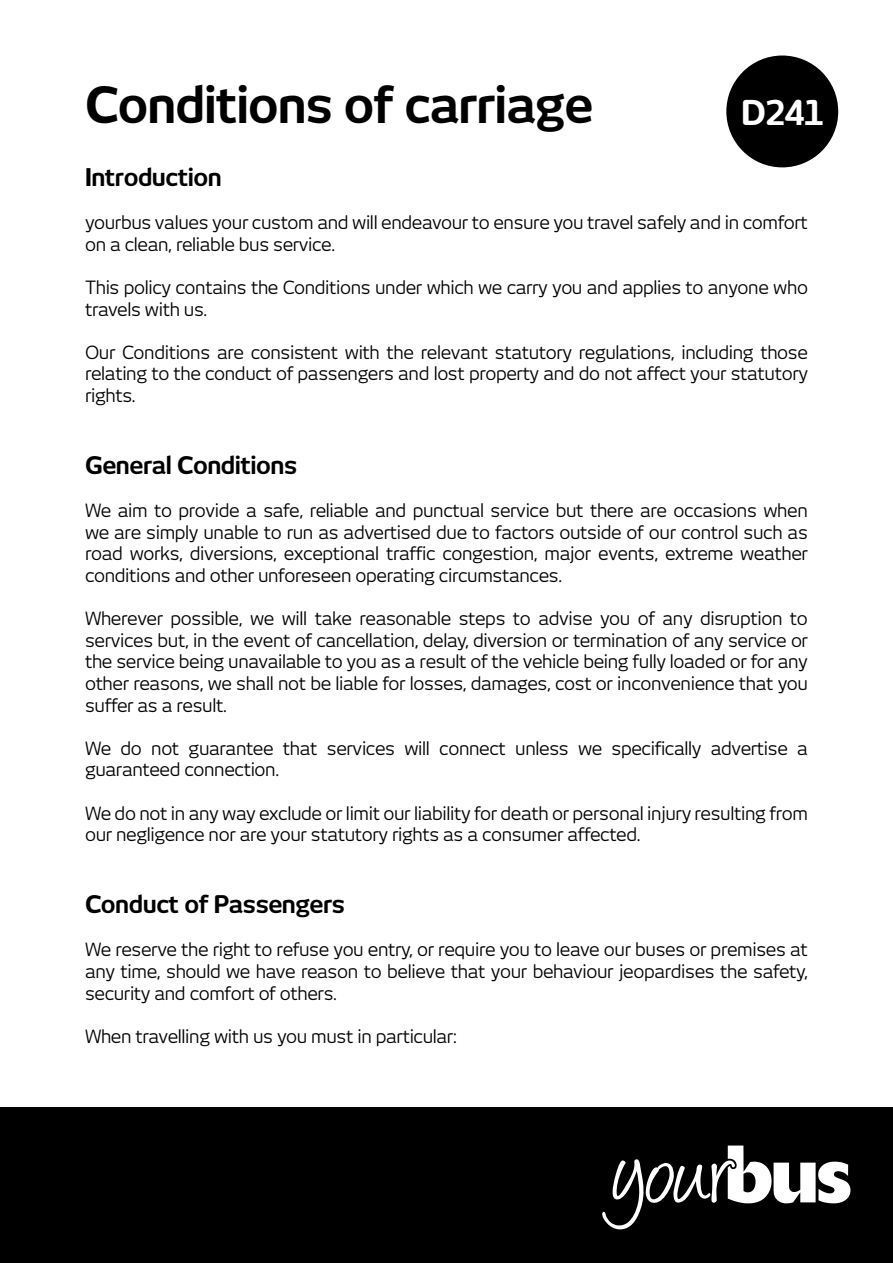
<style>
.page{position:relative;width:893px;height:1263px;background:#fff}
.page>*{position:absolute;margin:0;border:0;box-sizing:border-box;transform-origin:0 0}
.t1{font:700 49.5px "New June";letter-spacing:-.02em;color:#000}
.t2{font:700 33.75px "New June";color:#fff}
.t3{font:700 24px "New June";letter-spacing:-.02em;color:#000}
.t4{font:18px/21.6px "New June";letter-spacing:-.02em;color:#000}
</style>
<div class="page">
<div style="left:0;top:1108px;width:893px;height:155px;background:#000"></div>
<svg style="left:602px;top:1145px;width:248px;height:84px"></svg>
<div style="left:726px;top:56px;width:112px;height:111px;background:#000;border-radius:50%"></div>
<h1 class="t1" style="left:85px;top:76px;width:510px">Conditions of carriage</h1>
<h3 class="t3" style="left:85px;top:163px;width:138px">Introduction</h3>
<p class="t4" style="left:85px;top:212px;width:724px">yourbus values your custom and will endeavour to ensure you travel safely and in comfort on a clean, reliable bus service.</p>
<p class="t4" style="left:85px;top:276px;width:724px">This policy contains the Conditions under which we carry you and applies to anyone who travels with us.</p>
<p class="t4" style="left:85px;top:341px;width:724px;text-align:justify">Our Conditions are consistent with the relevant statutory regulations, including those relating to the conduct of passengers and lost property and do not affect your statutory rights.</p>
<h2 class="t2" style="left:741px;top:92px;width:84px">D241</h2>
<h3 class="t3" style="left:85px;top:451px;width:214px">General Conditions</h3>
<p class="t4" style="left:85px;top:500px;width:724px;text-align:justify">We aim to provide a safe, reliable and punctual service but there are occasions when we are simply unable to run as advertised due to factors outside of our control such as road works, diversions, exceptional traffic congestion, major events, extreme weather conditions and other unforeseen operating circumstances.</p>
<p class="t4" style="left:85px;top:608px;width:724px;text-align:justify">Wherever possible, we will take reasonable steps to advise you of any disruption to services but, in the event of cancellation, delay, diversion or termination of any service or the service being unavailable to you as a result of the vehicle being fully loaded or for any other reasons, we shall not be liable for losses, damages, cost or inconvenience that you suffer as a result.</p>
<p class="t4" style="left:85px;top:737px;width:724px">We do not guarantee that services will connect unless we specifically advertise a guaranteed connection.</p>
<p class="t4" style="left:85px;top:802px;width:724px">We do not in any way exclude or limit our liability for death or personal injury resulting from our negligence nor are your statutory rights as a consumer affected.</p>
<h3 class="t3" style="left:85px;top:890px;width:262px">Conduct of Passengers</h3>
<p class="t4" style="left:85px;top:939px;width:724px;text-align:justify">We reserve the right to refuse you entry, or require you to leave our buses or premises at any time, should we have reason to believe that your behaviour jeopardises the safety, security and comfort of others.</p>
<p class="t4" style="left:85px;top:1025px;width:373px">When travelling with us you must in particular:</p>
</div>
